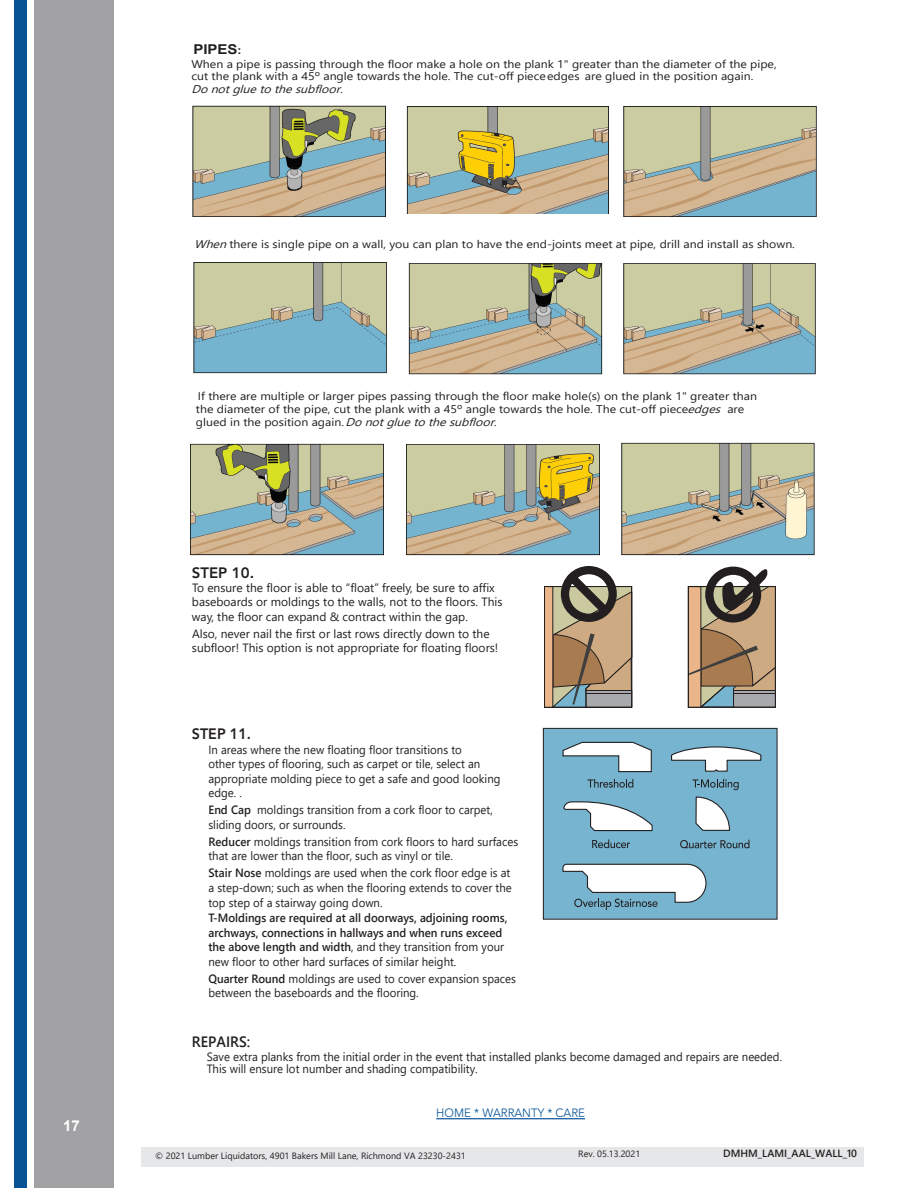
<style>
.page{position:relative;width:918px;height:1188px;background:#fff}
.page>*{position:absolute;margin:0;border:0;box-sizing:border-box;transform-origin:0 0}
.t1{font:700 15px "Yu Gothic UI";color:#231f20;scale:.95 1}
.t2{font:800 15px "Avenir";color:#231f20}
.t3{font:800 15px "Avenir";color:#231f20;scale:.95 1}
.t4{font:700 15px "Arial";color:#fff}
.t5{font:700 13.65px "Arial";color:#231f20;scale:1.1 1}
.t6{font:12px/14.4px "Yu Gothic UI";color:#231f20;scale:.95 1}
.t7{font:12px/14.4px "Yu Gothic UI";color:#231f20}
.t8{font:700 12px/14.9px "Yu Gothic UI";color:#231f20;scale:.95 1}
.t9{font:12px "Avenir";color:#175d9e;scale:.95 1}
.t10{font:11.1px/13.2px "Yu Gothic UI";color:#231f20;scale:1.1 1}
.t11{font:italic 11.1px "Yu Gothic UI";color:#231f20;scale:1.1 1}
.t12{font:700 10.5px "Yu Gothic UI";color:#231f20}
.t13{font:9.15px "Yu Gothic UI";color:#231f20}
.s1{font-size:10.8px}
.s2{font-style:italic}
.s3{font-weight:700}
.s4{font-weight:400}
</style>
<div class="page">
<div style="left:14px;top:0;width:12px;height:1188px;background:#075394"></div>
<div style="left:34px;top:0;width:80px;height:1188px;background:#a2a1a4"></div>
<div style="left:141px;top:1147px;width:723px;height:19px;background:#e6e7e9"></div>
<hr style="left:436px;top:1118px;width:149px;height:1px;background:#175d9e">
<svg style="left:546px;top:566px;width:87px;height:142px;background:#a8957d"></svg>
<div style="left:544px;top:586px;width:88px;height:122px;border:1px solid #231f20"></div>
<svg style="left:687px;top:569px;width:89px;height:139px;background:#a08a73"></svg>
<div style="left:543px;top:728px;width:234px;height:191px;background:#76b4cf"></div>
<div style="left:543px;top:728px;width:234px;height:192px;border:1px solid #231f20"></div>
<svg style="left:588px;top:779px;width:45px;height:9px"></svg>
<svg style="left:692px;top:779px;width:47px;height:11px"></svg>
<svg style="left:562px;top:741px;width:90px;height:32px"></svg>
<svg style="left:671px;top:746px;width:91px;height:26px"></svg>
<svg style="left:562px;top:796px;width:187px;height:114px"></svg>
<img style="left:193px;top:262px;width:194px;height:111px">
<img style="left:191px;top:444px;width:192px;height:112px">
<img style="left:407px;top:444px;width:192px;height:112px">
<img style="left:621px;top:443px;width:193px;height:112px">
<img style="left:409px;top:263px;width:193px;height:112px">
<img style="left:623px;top:263px;width:193px;height:112px">
<img style="left:192px;top:105px;width:194px;height:112px">
<img style="left:407px;top:106px;width:202px;height:107px">
<img style="left:623px;top:106px;width:194px;height:111px">
<p class="t4" style="left:63px;top:1117px;width:18px">17</p>
<p class="t5" style="left:193px;top:39px;width:45px">PIPES<span class="s1">:</span></p>
<p class="t10" style="left:191px;top:56px;width:534px;line-height:12.6px">When a pipe is passing through the floor make a hole on the plank 1" greater than the diameter of the pipe, cut the plank with a 45º angle towards the hole. The cut-off piece edges are glued in the position again.</p>
<p class="t11" style="left:191px;top:79px;width:144px">Donotgluetothesubfloor.</p>
<p class="t10" style="left:194px;top:236px;width:548px"><span class="s2">When</span>there is single pipe on a wall, you can plan to have the end-joints meet at pipe, drill and install as shown.</p>
<p class="t10" style="left:196px;top:388px;width:512px">If there are multiple or larger pipes passing through the floor make hole(s) on the plank 1" greater than the diameter of the pipe, cut the plank with a 45º angle towards the hole. The cut-off piece <span class="s2">edges</span> are glued in the position again. <span class="s2">Donotgluetothesubfloor.</span></p>
<p class="t2" style="left:192px;top:563px;width:64px">STEP 10.</p>
<p class="t7" style="left:192px;top:579px;width:312px">To ensure the floor is able to “float” freely, be sure to affix baseboards or moldings to the walls, not to the floors. This way, the floor can expand &amp; contract within the gap.</p>
<p class="t7" style="left:192px;top:625px;width:308px">Also, never nail the first or last rows directly down to the subfloor! This option is not appropriate for floating floors!</p>
<p class="t3" style="left:192px;top:725px;width:64px">STEP 11.</p>
<p class="t6" style="left:208px;top:741px;width:309px">In areas where the new floating floor transitions to<br>other types of flooring, such as carpet or tile, select an appropriate molding piece to get a safe and good looking edge. .</p>
<p class="t6" style="left:208px;top:801px;width:301px"><span class="s3">End Cap</span> moldings transition from a cork floor to carpet, sliding doors, or surrounds.</p>
<p class="t6" style="left:208px;top:833px;width:328px"><span class="s3">Reducer</span> moldings transition from cork floors to hard surfaces that are lower than the floor, such as vinyl or tile.</p>
<p class="t6" style="left:208px;top:864px;width:321px;line-height:14.9px;text-align:justify"><span class="s3">Stair Nose</span> moldings are used when the cork floor edge is at a step-down; such as when the flooring extends to cover the top step of a stairway going down.</p>
<p class="t8" style="left:208px;top:910px;width:316px">T-Moldings are required at all doorways, adjoining rooms, archways, connections in hallways and when runs exceed the above length and width<span class="s4">, and they transition from your new floor to other hard surfaces of similar height.</span></p>
<p class="t6" style="left:208px;top:970px;width:325px;line-height:14px"><span class="s3">Quarter Round</span> moldings are used to cover expansion spaces between the baseboards and the flooring.</p>
<p class="t1" style="left:192px;top:1033px;width:63px">REPAIRS:</p>
<p class="t6" style="left:207px;top:1049px;width:607px;line-height:12px">Save extra planks from the initial order in the event that installed planks become damaged and repairs are needed.<br>This will ensure lot number and shading compatibility.</p>
<p class="t9" style="left:436px;top:1106px;width:158px">HOME * WARRANTY * CARE</p>
<p class="t13" style="left:155px;top:1147px;width:312px">© 2021 Lumber Liquidators, 4901 Bakers Mill Lane, Richmond VA 23230-2431</p>
<p class="t13" style="left:578px;top:1145px;width:64px">Rev. 05.13.2021</p>
<p class="t12" style="left:723px;top:1148px;width:135px">DMHM_LAMI_AAL_WALL_10</p>
</div>
